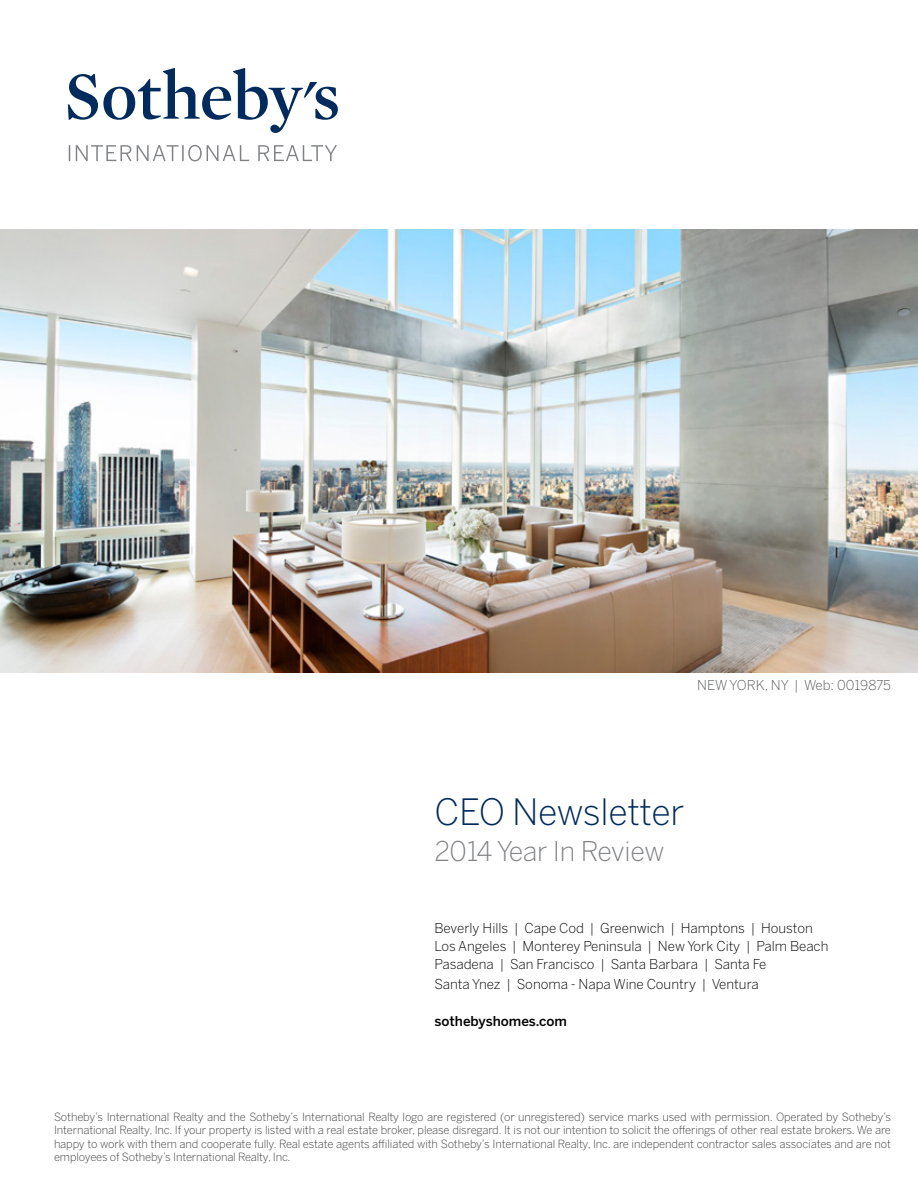
<style>
.page{position:relative;width:918px;height:1188px;background:#fff}
.page>*{position:absolute;margin:0;border:0;box-sizing:border-box;transform-origin:0 0}
.t1{font:300 36px "Benton Sans";letter-spacing:-.01em;color:#002b5c}
.t2{font:300 27px "Benton Sans";letter-spacing:-.02em;color:#808285}
.t3{font:300 13.5px/18px "Benton Sans";color:#000}
.t4{font:300 13.5px "Benton Sans";color:#58595b}
.t5{font:500 13.5px "Benton Sans";color:#000}
.t6{font:300 11.25px/13.5px "Benton Sans";letter-spacing:-.01em;color:#414042;text-align:justify}
</style>
<div class="page">
<svg style="left:68px;top:68px;width:270px;height:65px"></svg>
<svg style="left:69px;top:145px;width:268px;height:16px"></svg>
<img style="left:0;top:229px;width:918px;height:443px">
<p class="t4" style="left:697px;top:677px;width:195px">NEW YORK, NY | Web: 0019875</p>
<h1 class="t1" style="left:434px;top:791px;width:252px">CEO Newsletter</h1>
<h2 class="t2" style="left:434px;top:836px;width:232px">2014 Year In Review</h2>
<p class="t3" style="left:434px;top:919px;width:396px">Beverly Hills | Cape Cod | Greenwich | Hamptons | Houston<br>Los Angeles | Monterey Peninsula | New York City | Palm Beach<br>Pasadena | San Francisco | Santa Barbara | Santa Fe</p>
<p class="t3" style="left:434px;top:975px;width:326px">Santa Ynez | Sonoma - Napa Wine Country | Ventura</p>
<p class="t5" style="left:434px;top:1013px;width:134px">sothebyshomes.com</p>
<p class="t6" style="left:54px;top:1110px;width:839px">Sotheby’s International Realty and the Sotheby’s International Realty logo are registered (or unregistered) service marks used with permission. Operated by Sotheby’s International Realty, Inc. If your property is listed with a real estate broker, please disregard. It is not our intention to solicit the offerings of other real estate brokers. We are happy to work with them and cooperate fully. Real estate agents affiliated with Sotheby’s International Realty, Inc. are independent contractor sales associates and are not employees of Sotheby’s International Realty, Inc.</p>
</div>
